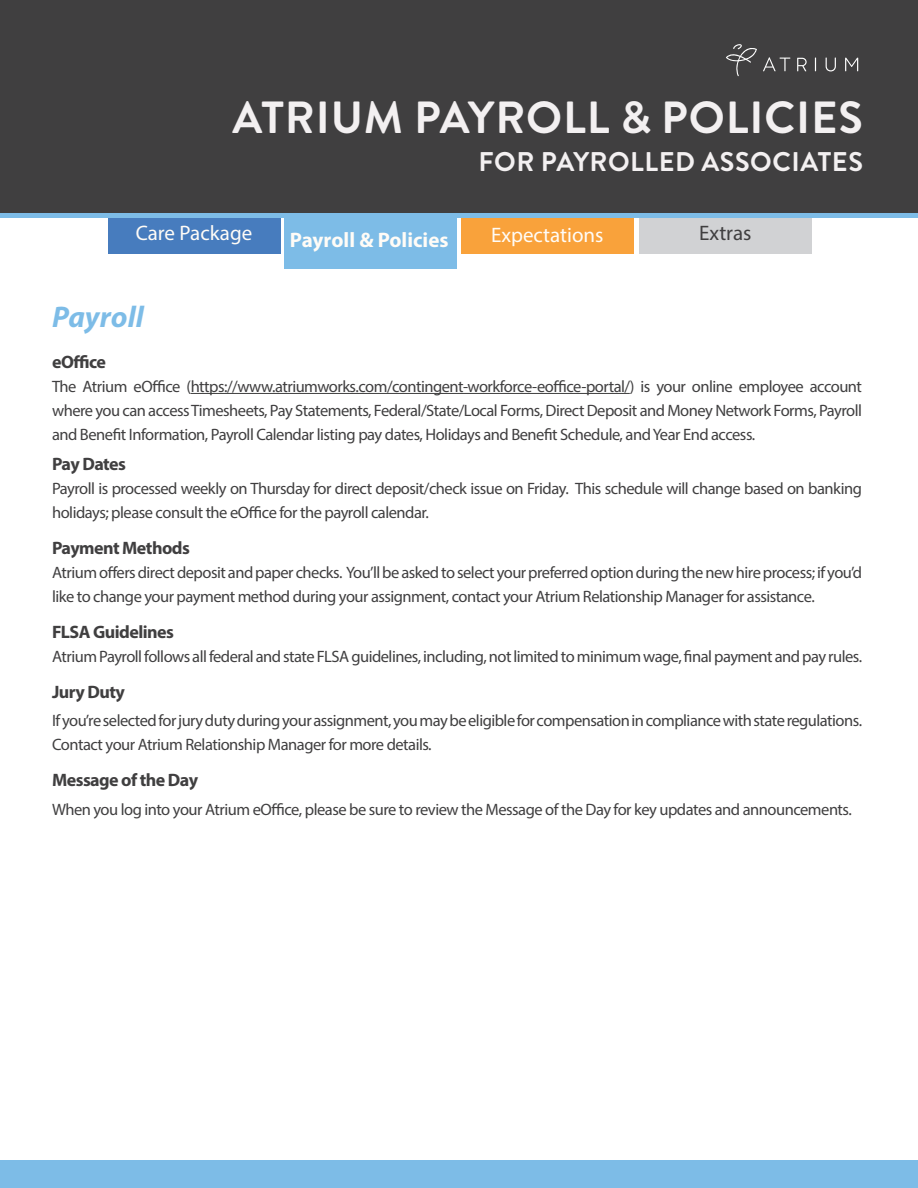
<style>
.page{position:relative;width:918px;height:1188px;background:#fff}
.page>*{position:absolute;margin:0;border:0;box-sizing:border-box;transform-origin:0 0}
.t1{font:700 45px "Brandon Grotesque";letter-spacing:.02em;color:#f3f0f1}
.t2{font:italic 700 30px "Myriad Pro";color:#7dbce7}
.t3{font:700 27px "Brandon Grotesque";letter-spacing:.02em;color:#f3f0f1}
.t4{font:21px "Myriad Pro";color:#fffcf7}
.t5{font:700 21px "Myriad Pro";color:#fffcf7}
.t6{font:21px "Myriad Pro";color:#403f40}
.t7{font:700 18px "Myriad Pro";letter-spacing:-.03em;color:#403f40}
.t8{font:16.5px/24px "Myriad Pro";letter-spacing:-.03em;color:#403f40}
</style>
<div class="page">
<div style="left:108px;top:216px;width:172px;height:37px;background:#477cbe"></div>
<div style="left:461px;top:216px;width:172px;height:37px;background:#f9a23b"></div>
<div style="left:639px;top:216px;width:172px;height:37px;background:#d1d2d4"></div>
<div style="left:285px;top:216px;width:172px;height:52px;background:#7dbce7"></div>
<div style="left:0;top:0;width:918px;height:214px;background:#403f40"></div>
<div style="left:0;top:213px;width:918px;height:5px;background:#7dbce7"></div>
<svg style="left:726px;top:44px;width:31px;height:32px"></svg>
<svg style="left:797px;top:58px;width:10px;height:13px"></svg>
<svg style="left:763px;top:57px;width:27px;height:14px"></svg>
<svg style="left:815px;top:58px;width:1px;height:13px"></svg>
<svg style="left:826px;top:58px;width:10px;height:13px"></svg>
<svg style="left:845px;top:58px;width:13px;height:13px"></svg>
<hr style="left:191px;top:393px;width:439px;height:1px;background:#403f40">
<div style="left:0;top:1161px;width:918px;height:27px;background:#7dbce7"></div>
<p class="t1" style="left:232px;top:86px;width:632px">ATRIUM PAYROLL &amp; POLICIES</p>
<p class="t3" style="left:478px;top:143px;width:386px">FOR PAYROLLED ASSOCIATES</p>
<p class="t4" style="left:136px;top:220px;width:118px">Care Package</p>
<p class="t5" style="left:290px;top:227px;width:160px">Payroll &amp; Policies</p>
<p class="t4" style="left:491px;top:222px;width:114px">Expectations</p>
<p class="t6" style="left:699px;top:220px;width:54px">Extras</p>
<p class="t2" style="left:52px;top:297px;width:93px">Payroll</p>
<p class="t7" style="left:52px;top:350px;width:56px">eOffice</p>
<p class="t8" style="left:52px;top:374px;width:812px;text-align:justify">The Atrium eOffice (https://www.atriumworks.com/contingent-workforce-eoffice-portal/) is your online employee account where you can access Timesheets, Pay Statements, Federal/State/Local Forms, Direct Deposit and Money Network Forms, Payroll and Benefit Information, Payroll Calendar listing pay dates, Holidays and Benefit Schedule, and Year End access.</p>
<p class="t7" style="left:52px;top:452px;width:75px">Pay Dates</p>
<p class="t8" style="left:52px;top:476px;width:811px">Payroll is processed weekly on Thursday for direct deposit/check issue on Friday. This schedule will change based on banking holidays; please consult the eOffice for the payroll calendar.</p>
<p class="t7" style="left:52px;top:536px;width:139px">Payment Methods</p>
<p class="t8" style="left:52px;top:560px;width:812px">Atrium offers direct deposit and paper checks. You’ll be asked to select your preferred option during the new hire process; if you’d like to change your payment method during your assignment, contact your Atrium Relationship Manager for assistance.</p>
<p class="t7" style="left:52px;top:620px;width:124px">FLSA Guidelines</p>
<p class="t8" style="left:52px;top:644px;width:812px">Atrium Payroll follows all federal and state FLSA guidelines, including, not limited to minimum wage, final payment and pay rules.</p>
<p class="t7" style="left:52px;top:680px;width:75px">Jury Duty</p>
<p class="t8" style="left:52px;top:709px;width:812px">If you’re selected for jury duty during your assignment, you may be eligible for compensation in compliance with state regulations.<br>Contact your Atrium Relationship Manager for more details.</p>
<p class="t7" style="left:52px;top:768px;width:148px">Message of the Day</p>
<p class="t8" style="left:52px;top:797px;width:801px">When you log into your Atrium eOffice, please be sure to review the Message of the Day for key updates and announcements.</p>
</div>
